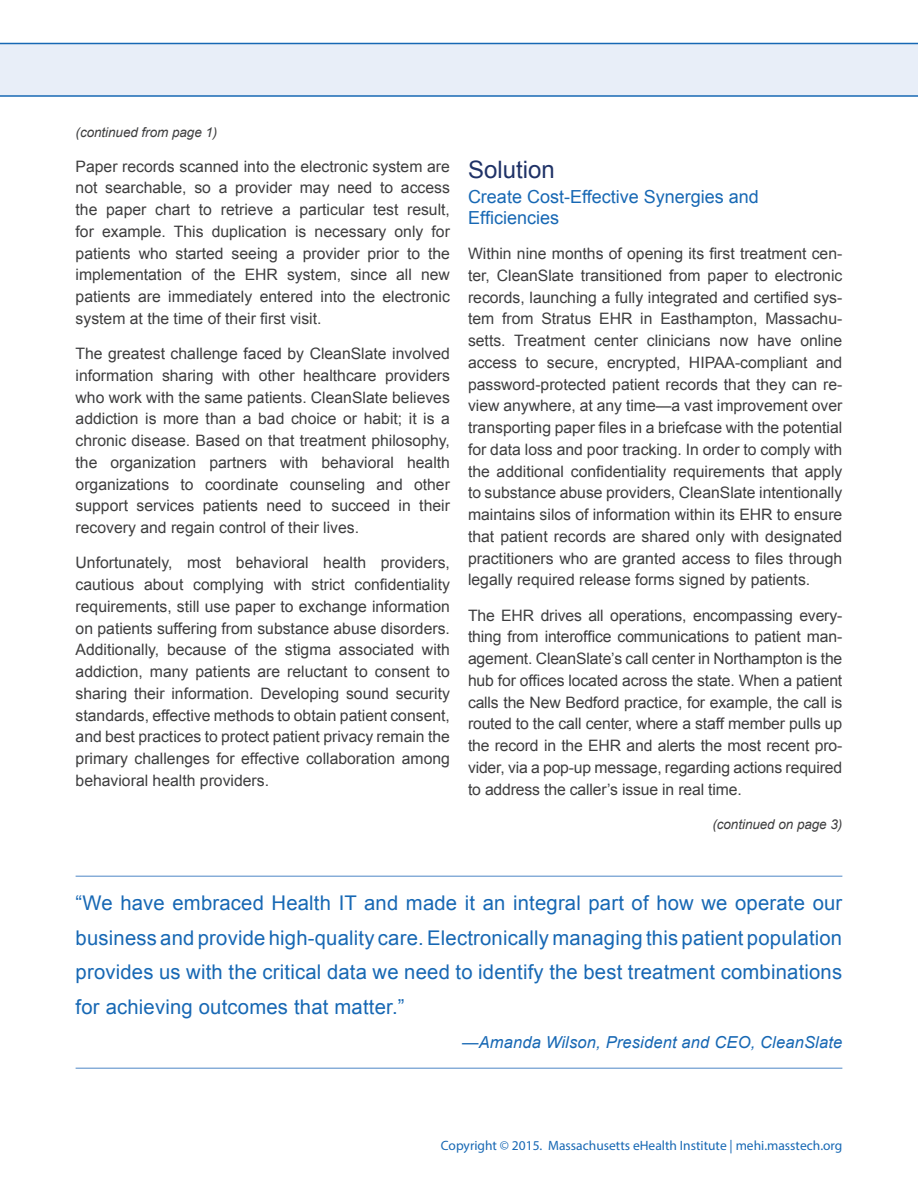
<style>
.page{position:relative;width:918px;height:1188px;background:#fff}
.page>*{position:absolute;margin:0;border:0;box-sizing:border-box;transform-origin:0 0}
.sub_title{font:24px "Arial";color:#1f3267}
.t1{font:20.25px/34.5px "Arial";letter-spacing:.01em;color:#1768b4;text-align:justify}
.sub_title-2{font:18px/21px "Arial";color:#1768b4}
.t2{font:italic 16.5px "Arial";letter-spacing:.01em;color:#1768b4}
.SS-text{font:15.75px/21.8px "Arial";color:#3e3e3f;text-align:justify}
.t3{font:13.5px "Myriad Pro";color:#1768b4}
.t4{font:italic 13.5px "Arial";letter-spacing:-.005em;color:#3e3e3f}
</style>
<div class="page">
<svg style="left:0;top:43px;width:918px;height:54px;background:#dde7f4"></svg>
<hr style="left:76px;top:876px;width:766px;height:1px;background:#4d87c6">
<hr style="left:76px;top:1068px;width:766px;height:1px;background:#4d87c6">
<p class="t4" style="left:76px;top:123px;width:143px">(continued from page 1)</p>
<p class="SS-text" style="left:76px;top:155px;width:376px">Paper records scanned into the electronic system are not searchable, so a provider may need to access the paper chart to retrieve a particular test result, for example. This duplication is necessary only for patients who started seeing a provider prior to the implementation of the EHR system, since all new patients are immediately entered into the electronic system at the time of their first visit.</p>
<p class="SS-text" style="left:76px;top:343px;width:376px">The greatest challenge faced by CleanSlate involved information sharing with other healthcare providers who work with the same patients. CleanSlate believes addiction is more than a bad choice or habit; it is a chronic disease. Based on that treatment philosophy, the organization partners with behavioral health organizations to coordinate counseling and other support services patients need to succeed in their recovery and regain control of their lives.</p>
<p class="SS-text" style="left:76px;top:552px;width:376px">Unfortunately, most behavioral health providers, cautious about complying with strict confidentiality requirements, still use paper to exchange information on patients suffering from substance abuse disorders.<br>Additionally, because of the stigma associated with addiction, many patients are reluctant to consent to sharing their information. Developing sound security standards, effective methods to obtain patient consent, and best practices to protect patient privacy remain the primary challenges for effective collaboration among behavioral health providers.</p>
<p class="sub_title" style="left:468px;top:153px;width:88px">Solution</p>
<p class="sub_title-2" style="left:468px;top:186px;width:292px">Create Cost-Effective Synergies and<br>Efficiencies</p>
<p class="SS-text" style="left:468px;top:243px;width:376px">Within nine months of opening its first treatment cen&shy;ter, CleanSlate transitioned from paper to electronic records, launching a fully integrated and certified sys&shy;tem from Stratus EHR in Easthampton, Massachu&shy;setts. Treatment center clinicians now have online access to secure, encrypted, HIPAA-compliant and password-protected patient records that they can re&shy;view anywhere, at any time—a vast improvement over transporting paper files in a briefcase with the potential for data loss and poor tracking. In order to comply with the additional confidentiality requirements that apply to substance abuse providers, CleanSlate intentionally maintains silos of information within its EHR to ensure that patient records are shared only with designated practitioners who are granted access to files through legally required release forms signed by patients.</p>
<p class="SS-text" style="left:468px;top:604px;width:376px">The EHR drives all operations, encompassing every&shy;thing from interoffice communications to patient man&shy;agement. CleanSlate’s call center in Northampton is the hub for offices located across the state. When a patient calls the New Bedford practice, for example, the call is routed to the call center, where a staff member pulls up the record in the EHR and alerts the most recent pro&shy;vider, via a pop-up message, regarding actions required to address the caller’s issue in real time.</p>
<p class="t4" style="left:712px;top:816px;width:131px">(continued on page 3)</p>
<p class="t1" style="left:76px;top:886px;width:768px">“We have embraced Health IT and made it an integral part of how we operate our business and provide high-quality care. Electronically managing this patient population provides us with the critical data we need to identify the best treatment combinations for achieving outcomes that matter.”</p>
<p class="t2" style="left:462px;top:1031px;width:382px">—Amanda Wilson, President and CEO, CleanSlate</p>
<p class="t3" style="left:441px;top:1137px;width:403px">Copyright © 2015. Massachusetts eHealth Institute | mehi.masstech.org</p>
</div>
